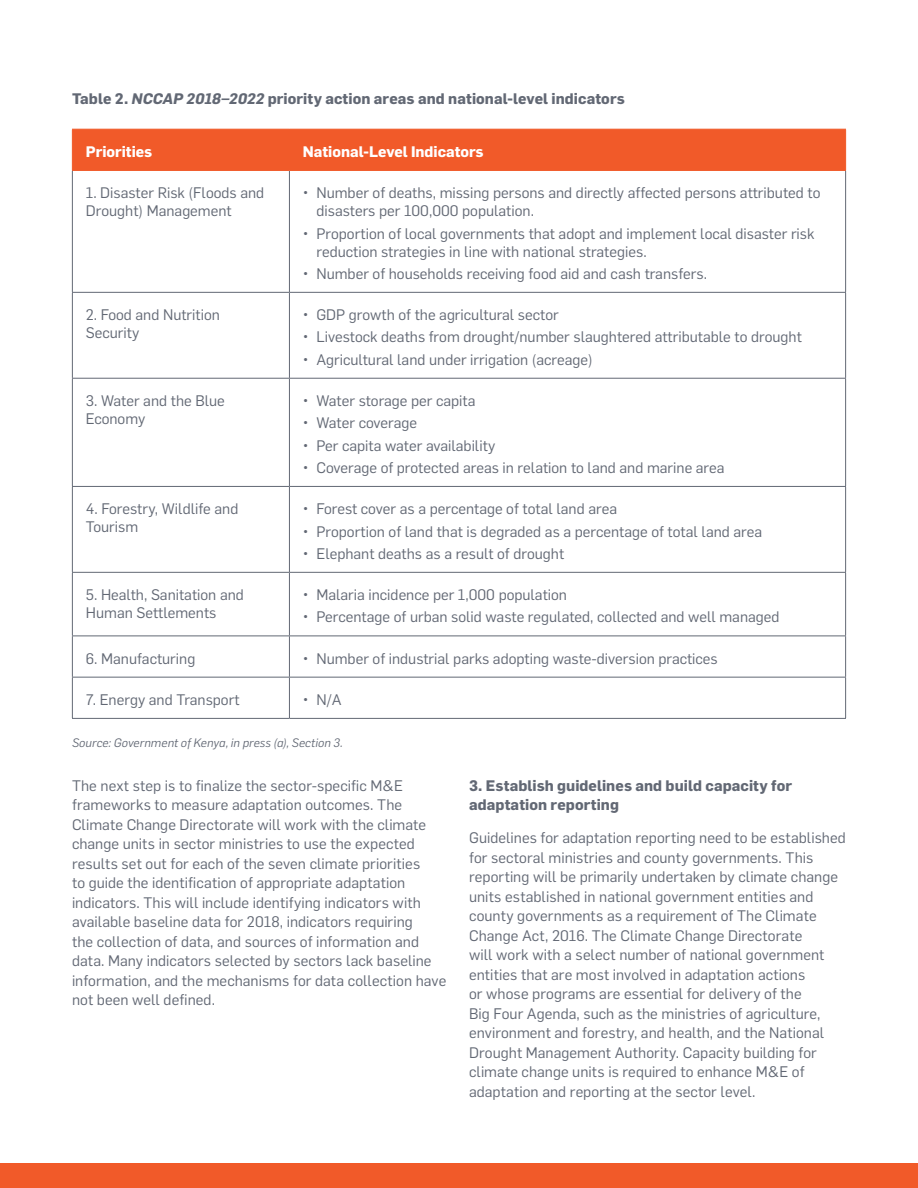
<style>
.page{position:relative;width:918px;height:1188px;background:#fff}
.page>*{position:absolute;margin:0;border:0;box-sizing:border-box;transform-origin:0 0}
.t1{font:15px/19.5px "Flama";color:#626874}
.t2{font:700 15px/19.5px "Flama";letter-spacing:.005em;color:#626874}
.t3{font:700 15px "Flama";color:#fff}
.t4{font:italic 12px "Flama";letter-spacing:.01em;color:#626874}
.s1{font-style:italic}
</style>
<div class="page">
<div style="left:0;top:1163px;width:918px;height:25px;background:#f15a29"></div>
<div style="left:73px;top:130px;width:772px;height:40px;background:#f15a29"></div>
<hr style="left:289px;top:130px;width:1px;height:40px;background:#f15a29">
<hr style="left:289px;top:171px;width:1px;height:121px;background:#626874">
<hr style="left:72px;top:292px;width:217px;height:1px;background:#626874">
<hr style="left:289px;top:292px;width:557px;height:1px;background:#626874">
<hr style="left:289px;top:293px;width:1px;height:85px;background:#626874">
<hr style="left:72px;top:378px;width:217px;height:1px;background:#626874">
<hr style="left:289px;top:378px;width:557px;height:1px;background:#626874">
<hr style="left:289px;top:379px;width:1px;height:107px;background:#626874">
<hr style="left:72px;top:486px;width:217px;height:1px;background:#626874">
<hr style="left:289px;top:486px;width:557px;height:1px;background:#626874">
<hr style="left:289px;top:487px;width:1px;height:85px;background:#626874">
<hr style="left:72px;top:572px;width:217px;height:1px;background:#626874">
<hr style="left:289px;top:572px;width:557px;height:1px;background:#626874">
<hr style="left:289px;top:573px;width:1px;height:63px;background:#626874">
<hr style="left:72px;top:636px;width:217px;height:1px;background:#626874">
<hr style="left:289px;top:636px;width:557px;height:1px;background:#626874">
<hr style="left:289px;top:636px;width:1px;height:41px;background:#626874">
<hr style="left:72px;top:677px;width:217px;height:1px;background:#626874">
<hr style="left:289px;top:677px;width:557px;height:1px;background:#626874">
<hr style="left:289px;top:678px;width:1px;height:40px;background:#626874">
<hr style="left:72px;top:129px;width:217px;height:1px;background:#f15a29">
<hr style="left:72px;top:130px;width:1px;height:40px;background:#f15a29">
<hr style="left:289px;top:129px;width:557px;height:1px;background:#f15a29">
<hr style="left:845px;top:130px;width:1px;height:40px;background:#f15a29">
<hr style="left:72px;top:170px;width:217px;height:1px;background:#f15a29">
<hr style="left:289px;top:170px;width:557px;height:1px;background:#f15a29">
<hr style="left:72px;top:171px;width:1px;height:121px;background:#626874">
<hr style="left:845px;top:171px;width:1px;height:121px;background:#626874">
<hr style="left:72px;top:293px;width:1px;height:85px;background:#626874">
<hr style="left:845px;top:293px;width:1px;height:85px;background:#626874">
<hr style="left:72px;top:379px;width:1px;height:107px;background:#626874">
<hr style="left:845px;top:379px;width:1px;height:107px;background:#626874">
<hr style="left:72px;top:487px;width:1px;height:85px;background:#626874">
<hr style="left:845px;top:487px;width:1px;height:85px;background:#626874">
<hr style="left:72px;top:573px;width:1px;height:63px;background:#626874">
<hr style="left:845px;top:573px;width:1px;height:63px;background:#626874">
<hr style="left:72px;top:636px;width:1px;height:41px;background:#626874">
<hr style="left:845px;top:636px;width:1px;height:41px;background:#626874">
<hr style="left:72px;top:678px;width:1px;height:40px;background:#626874">
<hr style="left:845px;top:678px;width:1px;height:40px;background:#626874">
<hr style="left:72px;top:718px;width:217px;height:1px;background:#626874">
<hr style="left:289px;top:718px;width:557px;height:1px;background:#626874">
<p class="t2" style="left:72px;top:88px;width:554px">Table 2. <span class="s1">NCCAP 2018–2022</span> priority action areas and national-level indicators</p>
<p class="t3" style="left:86px;top:141px;width:68px">Priorities</p>
<p class="t3" style="left:303px;top:141px;width:182px">National-Level Indicators</p>
<p class="t1" style="left:86px;top:183px;width:180px;line-height:18px">1. Disaster Risk (Floods and<br>Drought) Management</p>
<p class="t1" style="left:316px;top:183px;width:506px;line-height:18px;text-indent:-14px">• Number of deaths, missing persons and directly affected persons attributed to disasters per 100,000 population.</p>
<p class="t1" style="left:316px;top:223px;width:500px;line-height:18px;text-indent:-14px">• Proportion of local governments that adopt and implement local disaster risk reduction strategies in line with national strategies.</p>
<p class="t1" style="left:303px;top:263px;width:406px">• Number of households receiving food aid and cash transfers.</p>
<p class="t1" style="left:86px;top:305px;width:136px;line-height:18px">2. Food and Nutrition<br>Security</p>
<p class="t1" style="left:303px;top:304px;width:257px">• GDP growth of the agricultural sector</p>
<p class="t1" style="left:303px;top:326px;width:501px">• Livestock deaths from drought/number slaughtered attributable to drought</p>
<p class="t1" style="left:303px;top:349px;width:291px">• Agricultural land under irrigation (acreage)</p>
<p class="t1" style="left:86px;top:391px;width:141px;line-height:18px">3. Water and the Blue<br>Economy</p>
<p class="t1" style="left:303px;top:390px;width:174px">• Water storage per capita</p>
<p class="t1" style="left:303px;top:412px;width:116px">• Water coverage</p>
<p class="t1" style="left:303px;top:435px;width:194px">• Per capita water availability</p>
<p class="t1" style="left:303px;top:457px;width:423px">• Coverage of protected areas in relation to land and marine area</p>
<p class="t1" style="left:86px;top:499px;width:154px;line-height:18px">4. Forestry, Wildlife and<br>Tourism</p>
<p class="t1" style="left:303px;top:498px;width:316px">• Forest cover as a percentage of total land area</p>
<p class="t1" style="left:303px;top:520px;width:461px">• Proportion of land that is degraded as a percentage of total land area</p>
<p class="t1" style="left:303px;top:543px;width:263px">• Elephant deaths as a result of drought</p>
<p class="t1" style="left:86px;top:585px;width:160px;line-height:18px">5. Health, Sanitation and<br>Human Settlements</p>
<p class="t1" style="left:303px;top:584px;width:266px">• Malaria incidence per 1,000 population</p>
<p class="t1" style="left:303px;top:606px;width:478px">• Percentage of urban solid waste regulated, collected and well managed</p>
<p class="t1" style="left:86px;top:648px;width:111px">6. Manufacturing</p>
<p class="t1" style="left:303px;top:648px;width:416px">• Number of industrial parks adopting waste-diversion practices</p>
<p class="t1" style="left:86px;top:689px;width:155px">7. Energy and Transport</p>
<p class="t1" style="left:303px;top:689px;width:40px">• N/A</p>
<p class="t4" style="left:72px;top:735px;width:272px">Source: Government of Kenya, in press (a), Section 3.</p>
<p class="t1" style="left:72px;top:775px;width:376px">The next step is to finalize the sector-specific M&amp;E frameworks to measure adaptation outcomes. The Climate Change Directorate will work with the climate change units in sector ministries to use the expected results set out for each of the seven climate priorities<br>to guide the identification of appropriate adaptation indicators. This will include identifying indicators with available baseline data for 2018, indicators requiring<br>the collection of data, and sources of information and data. Many indicators selected by sectors lack baseline information, and the mechanisms for data collection have not been well defined.</p>
<p class="t2" style="left:469px;top:775px;width:324px">3. Establish guidelines and build capacity for adaptation reporting</p>
<p class="t1" style="left:469px;top:827px;width:378px">Guidelines for adaptation reporting need to be established for sectoral ministries and county governments. This reporting will be primarily undertaken by climate change units established in national government entities and county governments as a requirement of The Climate Change Act, 2016. The Climate Change Directorate<br>will work with a select number of national government entities that are most involved in adaptation actions<br>or whose programs are essential for delivery of the<br>Big Four Agenda, such as the ministries of agriculture, environment and forestry, and health, and the National Drought Management Authority. Capacity building for climate change units is required to enhance M&amp;E of adaptation and reporting at the sector level.</p>
</div>
